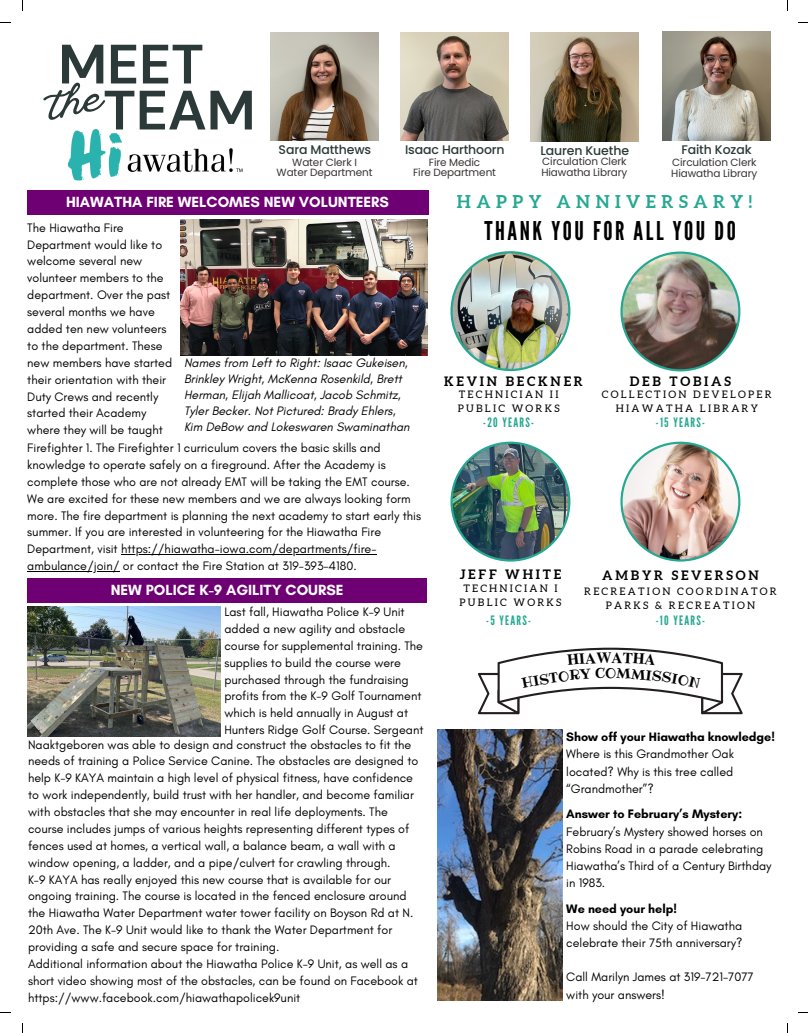
<style>
.page{position:relative;width:808px;height:1033px;background:#fff}
.page>*{position:absolute;margin:0;border:0;box-sizing:border-box;transform-origin:0 0}
.t1{font:700 55.38px "DM Sans";color:#2b3a38}
.t2{font:25.75px "League Gothic";letter-spacing:.1em;color:#000}
.t3{font:700 17.62px "Aleo";letter-spacing:.31em;color:#25a891}
.t4{font:700 15px "Glacial Indifference";color:#fff}
.t5{font:13.88px "Ribeye";color:#000}
.t6{font:700 13px "Aleo";letter-spacing:.215em;color:#000}
.t7{font:13px "League Gothic";letter-spacing:.1em;color:#25a891}
.t8{font:12.5px/16.9px "Glacial Indifference";color:#000}
.t9{font:italic 12.5px/16px "Glacial Indifference";color:#000}
.t10{font:700 12.5px "Glacial Indifference";color:#000}
.t11{font:500 12.5px "Poppins";letter-spacing:-.01em;color:#2b3a38}
.t12{font:10.38px/13.9px "Aleo";letter-spacing:.215em;color:#000}
.t13{font:10.38px "Poppins";letter-spacing:-.01em;color:#373433}
</style>
<div class="page">
<img style="left:620px;top:251px;width:120px;height:120px">
<img style="left:68px;top:130px;width:174px;height:51px">
<img style="left:450px;top:251px;width:120px;height:120px">
<img style="left:450px;top:441px;width:120px;height:120px">
<img style="left:620px;top:441px;width:120px;height:120px">
<img style="left:437px;top:729px;width:125px;height:271px">
<img style="left:180px;top:220px;width:247px;height:135px">
<div style="left:28px;top:190px;width:401px;height:24px;background:#6e0074"></div>
<img style="left:28px;top:606px;width:193px;height:130px">
<div style="left:27px;top:578px;width:400px;height:24px;background:#6e0074"></div>
<img style="left:270px;top:33px;width:109px;height:108px">
<img style="left:400px;top:33px;width:108px;height:108px">
<img style="left:530px;top:33px;width:108px;height:108px">
<img style="left:662px;top:32px;width:108px;height:108px">
<hr style="left:121px;top:554px;width:255px;height:1px;background:#000">
<hr style="left:27px;top:571px;width:92px;height:1px;background:#000">
<svg style="left:478px;top:647px;width:264px;height:67px"></svg>
<p class="t1" style="left:58px;top:29px;width:147px">MEET</p>
<h2 class="t1" style="left:103px;top:75px;width:154px">TEAM</h2>
<p class="t11" style="left:278px;top:141px;width:94px">Sara Matthews</p>
<p class="t13" style="left:292px;top:155px;width:66px">Water Clerk I</p>
<p class="t13" style="left:276px;top:165px;width:97px">Water Department</p>
<p class="t4" style="left:66px;top:193px;width:324px">HIAWATHA FIRE WELCOMES NEW VOLUNTEERS</p>
<p class="t11" style="left:405px;top:141px;width:101px">Isaac Harthoorn</p>
<h5 class="t13" style="left:429px;top:155px;width:53px">Fire Medic</h5>
<h6 class="t13" style="left:413px;top:165px;width:84px">Fire Department</h6>
<p class="t11" style="left:540px;top:142px;width:90px">Lauren Kuethe</p>
<p class="t13" style="left:542px;top:154px;width:86px">Circulation Clerk</p>
<p class="t13" style="left:541px;top:165px;width:88px">Hiawatha Library</p>
<p class="t11" style="left:681px;top:141px;width:72px">Faith Kozak</p>
<p class="t13" style="left:672px;top:155px;width:86px">Circulation Clerk</p>
<p class="t13" style="left:671px;top:166px;width:88px">Hiawatha Library</p>
<p class="t3" style="left:457px;top:191px;width:296px">HAPPY ANNIVERSARY!</p>
<p class="t8" style="left:27px;top:219px;width:395px">The Hiawatha Fire<br>Department would like to<br>welcome several new<br>volunteer members to the<br>department. Over the past<br>several months we have<br>added ten new volunteers<br>to the department. These<br>new members have started<br>their orientation with their<br>Duty Crews and recently<br>started their Academy<br>where they will be taught<br>Firefighter 1. The Firefighter 1 curriculum covers the basic skills and knowledge to operate safely on a fireground. After the Academy is complete those who are not already EMT will be taking the EMT course.<br>We are excited for these new members and we are always looking form more. The fire department is planning the next academy to start early this summer. If you are interested in volunteering for the Hiawatha Fire Department, visit https://hiawatha-iowa.com/departments/fire&shy;ambulance/join/ or contact the Fire Station at 319-393-4180.</p>
<p class="t9" style="left:184px;top:355px;width:227px">Names from Left to Right: Isaac Gukeisen, Brinkley Wright, McKenna Rosenkild, Brett Herman, Elijah Mallicoat, Jacob Schmitz, Tyler Becker. Not Pictured: Brady Ehlers, Kim DeBow and Lokeswaren Swaminathan</p>
<p class="t4" style="left:111px;top:580px;width:234px">NEW POLICE K-9 AGILITY COURSE</p>
<p class="t8" style="left:224px;top:603px;width:200px">Last fall, Hiawatha Police K-9 Unit added a new agility and obstacle course for supplemental training. The supplies to build the course were purchased through the fundraising profits from the K-9 Golf Tournament which is held annually in August at Hunters Ridge Golf Course. Sergeant</p>
<p class="t8" style="left:28px;top:735px;width:392px">Naaktgeboren was able to design and construct the obstacles to fit the needs of training a Police Service Canine. The obstacles are designed to help K-9 KAYA maintain a high level of physical fitness, have confidence to work independently, build trust with her handler, and become familiar with obstacles that she may encounter in real life deployments. The course includes jumps of various heights representing different types of fences used at homes, a vertical wall, a balance beam, a wall with a window opening, a ladder, and a pipe/culvert for crawling through.<br>K-9 KAYA has really enjoyed this new course that is available for our ongoing training. The course is located in the fenced enclosure around the Hiawatha Water Department water tower facility on Boyson Rd at N.<br>20th Ave. The K-9 Unit would like to thank the Water Department for providing a safe and secure space for training.<br>Additional information about the Hiawatha Police K-9 Unit, as well as a short video showing most of the obstacles, can be found on Facebook at https://www.facebook.com/hiawathapolicek9unit</p>
<p class="t2" style="left:484px;top:216px;width:253px">THANK YOU FOR ALL YOU DO</p>
<p class="t6" style="left:444px;top:374px;width:140px">KEVIN BECKNER</p>
<p class="t12" style="left:457px;top:388px;width:103px">TECHNICIAN II<br>PUBLIC WORKS</p>
<p class="t7" style="left:483px;top:414px;width:52px">-20 YEARS-</p>
<p class="t6" style="left:630px;top:374px;width:103px">DEB TOBIAS</p>
<p class="t12" style="left:602px;top:388px;width:171px">COLLECTION DEVELOPER</p>
<p class="t12" style="left:615px;top:401px;width:144px">HIAWATHA LIBRARY</p>
<p class="t7" style="left:656px;top:414px;width:51px">-15 YEARS-</p>
<p class="t6" style="left:459px;top:567px;width:103px">JEFF WHITE</p>
<p class="t6" style="left:602px;top:567px;width:158px">AMBYR SEVERSON</p>
<p class="t12" style="left:459px;top:581px;width:103px;text-align:center">TECHNICIAN I<br>PUBLIC WORKS</p>
<p class="t7" style="left:486px;top:613px;width:46px">-5 YEARS-</p>
<p class="t12" style="left:584px;top:584px;width:194px">RECREATION COORDINATOR</p>
<p class="t12" style="left:605px;top:598px;width:151px">PARKS &amp; RECREATION</p>
<p class="t7" style="left:655px;top:613px;width:51px">-10 YEARS-</p>
<p class="t5" style="left:605px;top:663px;width:13px">O</p>
<p class="t10" style="left:566px;top:729px;width:210px">Show off your Hiawatha knowledge!</p>
<p class="t8" style="left:566px;top:745px;width:169px;text-align:justify">Where is this Grandmother Oak located? Why is this tree called “Grandmother”?</p>
<p class="t10" style="left:566px;top:806px;width:177px">Answer to February’s Mystery:</p>
<p class="t8" style="left:566px;top:822px;width:207px">February’s Mystery showed horses on<br>Robins Road in a parade celebrating<br>Hiawatha’s Third of a Century Birthday in 1983.</p>
<p class="t10" style="left:566px;top:900px;width:112px">We need your help!</p>
<p class="t8" style="left:566px;top:917px;width:178px">How should the City of Hiawatha celebrate their 75th anniversary?</p>
<p class="t8" style="left:566px;top:968px;width:189px">Call Marilyn James at 319-721-7077 with your answers!</p>
</div>
